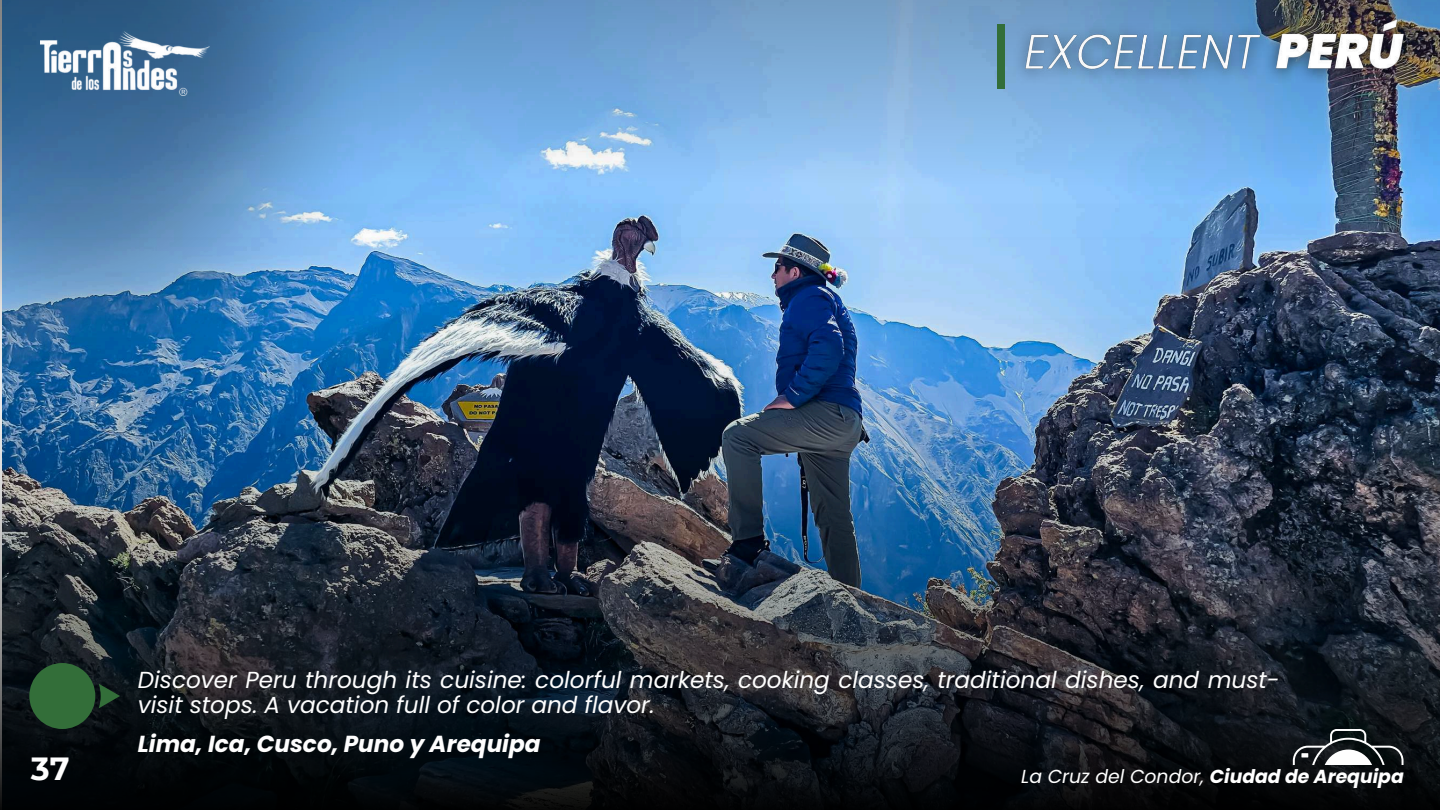
<style>
.page{position:relative;width:1440px;height:810px;background:#fff}
.page>*{position:absolute;margin:0;border:0;box-sizing:border-box;transform-origin:0 0}
.t1{font:700 32px "Montserrat";color:#fefefe}
.t2{font:italic 23.2px/25.5px "Poppins";color:#fefefe}
.t3{font:italic 700 23.2px "Poppins";color:#fefefe}
.t4{font:italic 18.8px "Poppins";color:#fff}
.s1{font-weight:700}
</style>
<div class="page">
<img style="left:0;top:240px;width:1440px;height:570px">
<svg style="left:1293px;top:729px;width:111px;height:36px"></svg>
<svg style="left:29px;top:663px;width:91px;height:66px;background:#23492b"></svg>
<img style="left:0;top:240px;width:399px;height:165px">
<svg style="left:0;top:0;width:1440px;height:240px;background:#71a3d4"></svg>
<img style="left:40px;top:31px;width:170px;height:65px">
<div style="left:997px;top:24px;width:8px;height:64px;background:#336e39"></div>
<img style="left:1254px;top:0;width:173px;height:93px">
<img style="left:1005px;top:16px;width:276px;height:76px">
<p class="t2" style="left:138px;top:667px;width:1143px">Discover Peru through its cuisine: colorful markets, cooking classes, traditional dishes, and must&shy;visit stops. A vacation full of color and flavor.</p>
<p class="t3" style="left:138px;top:730px;width:404px">Lima, Ica, Cusco, Puno y Arequipa</p>
<h1 class="t1" style="left:31px;top:746px;width:40px">37</h1>
<p class="t4" style="left:1021px;top:765px;width:384px">La Cruz del Condor, <span class="s1">Ciudad de Arequipa</span></p>
</div>
